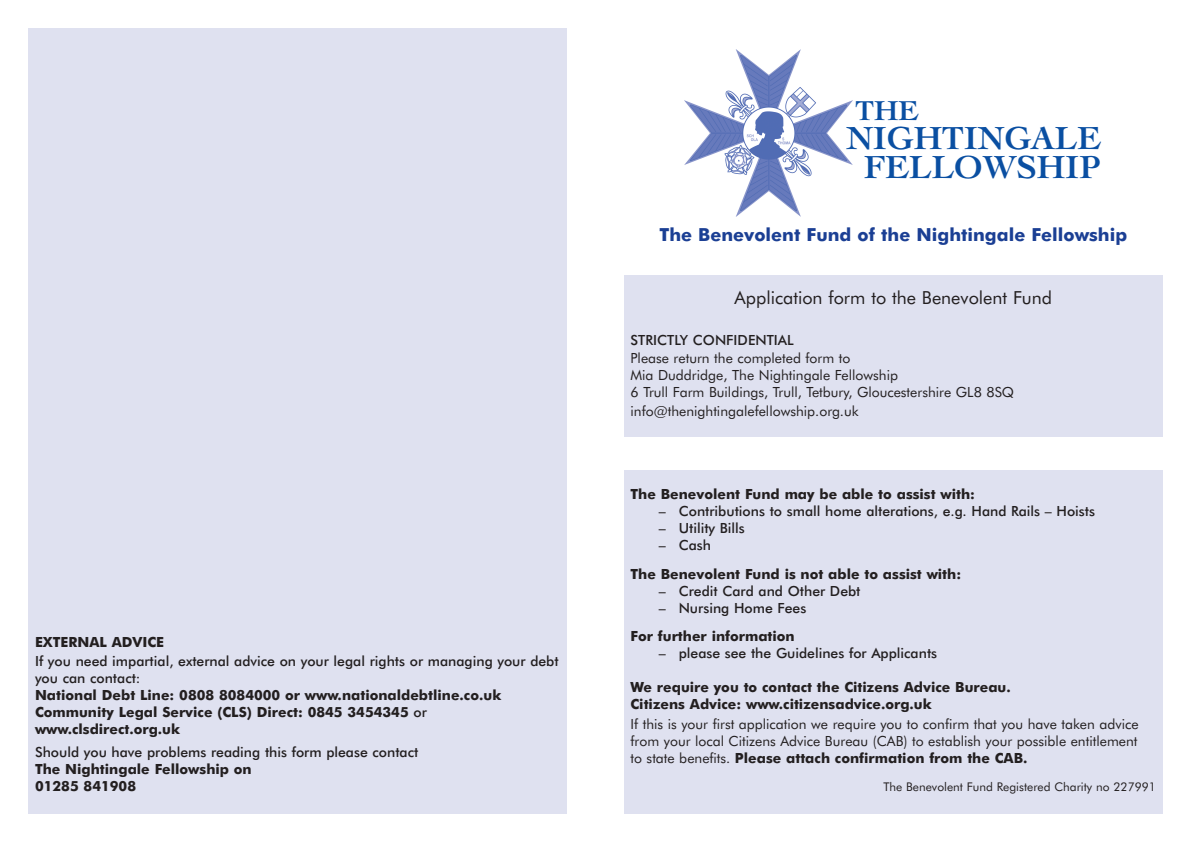
<style>
.page{position:relative;width:1191px;height:842px;background:#fff}
.page>*{position:absolute;margin:0;border:0;box-sizing:border-box;transform-origin:0 0}
.t1{font:700 33.6px/28.8px "Cochin";color:#0a4fa2;text-align:center}
.t2{font:700 28.8px "Cochin";color:#0a4fa2}
.t3{font:700 18px "Futura BT";color:#1b3f94}
.t4{font:18px "Futura BT";color:#231f20}
.t5{font:700 14px/17px "Futura BT";color:#231f20}
.t6{font:14px/17px "Futura BT";color:#231f20;text-align:justify}
.t7{font:500 14px/17px "Futura BT";color:#231f20}
.t8{font:12px "Futura BT";color:#231f20}
.s1{font-weight:500}
.s2{font-weight:700}
</style>
<div class="page">
<div style="left:28px;top:28px;width:539px;height:786px;background:#dfe1f0"></div>
<div style="left:624px;top:471px;width:538px;height:343px;background:#dfe1f0"></div>
<div style="left:624px;top:275px;width:538px;height:162px;background:#dfe1f0"></div>
<img style="left:684px;top:49px;width:168px;height:168px">
<p class="t5" style="left:35px;top:634px;width:131px">EXTERNAL ADVICE</p>
<p class="t7" style="left:35px;top:654px;width:525px">If you need impartial, external advice on your legal rights or managing your debt you can contact:</p>
<p class="t5" style="left:35px;top:688px;width:468px">National Debt Line: 0808 8084000 or www.nationaldebtline.co.uk<br>Community Legal Service (CLS) Direct: 0845 3454345 <span class="s1">or </span>www.clsdirect.org.uk</p>
<p class="t7" style="left:35px;top:745px;width:385px">Should you have problems reading this form please contact</p>
<p class="t5" style="left:35px;top:762px;width:218px">The Nightingale Fellowship on<br>01285 841908</p>
<h2 class="t2" style="left:855px;top:100px;width:65px">THE</h2>
<h1 class="t1" style="left:846px;top:127px;width:256px">NIGHTINGALE<br>FELLOWSHIP</h1>
<p class="t3" style="left:659px;top:228px;width:469px">The Benevolent Fund of the Nightingale Fellowship</p>
<p class="t4" style="left:734px;top:290px;width:319px">Application form to the Benevolent Fund</p>
<p class="t7" style="left:630px;top:332px;width:165px">STRICTLY CONFIDENTIAL</p>
<p class="t6" style="left:630px;top:350px;width:385px;text-align:left">Please return the completed form to<br>Mia Duddridge, The Nightingale Fellowship<br>6 Trull Farm Buildings, Trull, Tetbury, Gloucestershire GL8 8SQ</p>
<p class="t6" style="left:630px;top:403px;width:230px">info@thenightingalefellowship.org.uk</p>
<p class="t5" style="left:630px;top:487px;width:346px">The Benevolent Fund may be able to assist with:</p>
<p class="t7" style="left:659px;top:504px;width:438px">– Contributions to small home alterations, e.g. Hand Rails – Hoists</p>
<p class="t7" style="left:659px;top:521px;width:88px">– Utility Bills</p>
<p class="t7" style="left:659px;top:538px;width:54px">– Cash</p>
<p class="t5" style="left:630px;top:566px;width:332px">The Benevolent Fund is not able to assist with:</p>
<p class="t7" style="left:659px;top:583px;width:203px">– Credit Card and Other Debt</p>
<p class="t7" style="left:659px;top:600px;width:149px">– Nursing Home Fees</p>
<p class="t5" style="left:630px;top:629px;width:166px">For further information</p>
<p class="t7" style="left:659px;top:646px;width:280px">– please see the Guidelines for Applicants</p>
<p class="t5" style="left:630px;top:680px;width:382px">We require you to contact the Citizens Advice Bureau.<br>Citizens Advice: www.citizensadvice.org.uk</p>
<p class="t6" style="left:630px;top:716px;width:509px">If this is your first application we require you to confirm that you have taken advice from your local Citizens Advice Bureau (CAB) to establish your possible entitlement to state benefits. <span class="s2">Please attach confirmation from the CAB.</span></p>
<p class="t8" style="left:883px;top:782px;width:274px">The Benevolent Fund Registered Charity no 227991</p>
</div>
